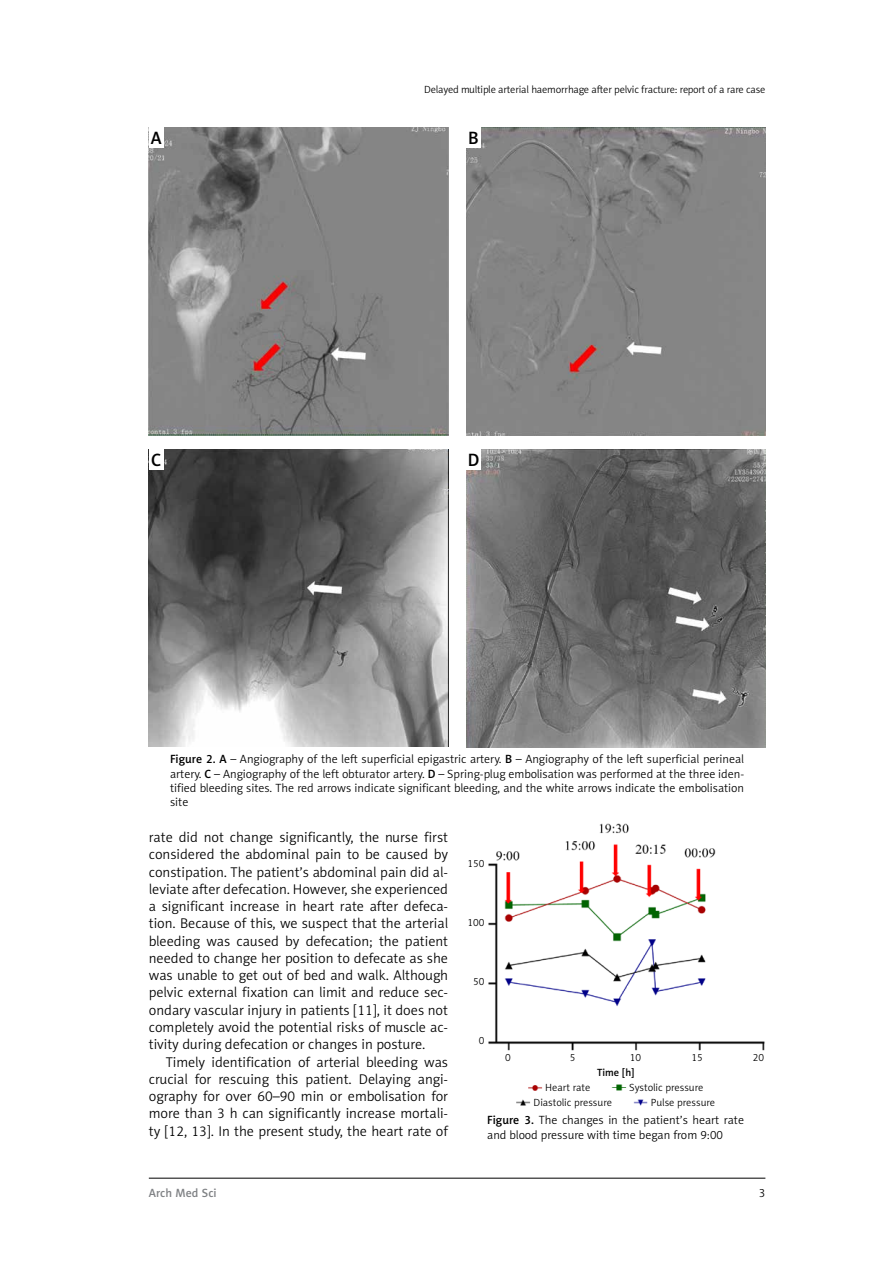
<style>
.page{position:relative;width:893px;height:1263px;background:#fff}
.page>*{position:absolute;margin:0;border:0;box-sizing:border-box;transform-origin:0 0}
.t1{font:18px "Naomi Sans EFN Medium";color:#000}
.t2{font:14.25px/17.2px "Naomi Sans EFN Light";color:#000;text-align:justify}
.t3{font:12px/14.4px "Naomi Sans EFN Light";color:#000;text-align:justify}
.t4{font:12px "Naomi Sans EFN Medium";color:#808285}
.t5{font:10.5px "Naomi Sans EFN Light";letter-spacing:-.015em;color:#000}
.t6{font:10.5px "Naomi Sans EFN Medium";color:#000}
.s1{font-family:"Naomi Sans EFN Medium"}
</style>
<div class="page">
<hr style="left:149px;top:1178px;width:616px;height:1px;background:#000">
<img style="left:149px;top:128px;width:299px;height:308px">
<img style="left:466px;top:128px;width:299px;height:308px">
<img style="left:149px;top:450px;width:299px;height:297px">
<img style="left:466px;top:450px;width:299px;height:298px">
<div style="left:149px;top:128px;width:15px;height:20px;background:#fff"></div>
<div style="left:149px;top:450px;width:15px;height:20px;background:#fff"></div>
<div style="left:466px;top:128px;width:15px;height:20px;background:#fff"></div>
<div style="left:466px;top:450px;width:15px;height:20px;background:#fff"></div>
<img style="left:488px;top:823px;width:277px;height:227px">
<img style="left:528px;top:1085px;width:15px;height:5px">
<img style="left:612px;top:1084px;width:14px;height:6px">
<img style="left:516px;top:1099px;width:15px;height:6px">
<img style="left:634px;top:1099px;width:14px;height:6px">
<div style="left:731px;top:866px;width:50px;height:90px;background:#fff"></div>
<p class="t1" style="left:151px;top:127px;width:12px">A</p>
<p class="t5" style="left:424px;top:83px;width:343px">Delayed multiple arterial haemorrhage after pelvic fracture: report of a rare case</p>
<p class="t1" style="left:468px;top:127px;width:12px">B</p>
<p class="t1" style="left:151px;top:449px;width:12px">C</p>
<p class="t1" style="left:468px;top:449px;width:13px">D</p>
<p class="t3" style="left:170px;top:752px;width:576px"><span class="s1">Figure 2. A</span> – Angiography of the left superficial epigastric artery. <span class="s1">B</span> – Angiography of the left superficial perineal artery. <span class="s1">C</span> – Angiography of the left obturator artery. <span class="s1">D</span> – Spring-plug embolisation was performed at the three iden&shy;tified bleeding sites. The red arrows indicate significant bleeding, and the white arrows indicate the embolisation site</p>
<p class="t2" style="left:149px;top:829px;width:301px">rate did not change significantly, the nurse first considered the abdominal pain to be caused by constipation. The patient’s abdominal pain did al&shy;leviate after defecation. However, she experienced a significant increase in heart rate after defeca&shy;tion. Because of this, we suspect that the arterial bleeding was caused by defecation; the patient needed to change her position to defecate as she was unable to get out of bed and walk. Although pelvic external fixation can limit and reduce sec&shy;ondary vascular injury in patients [11], it does not completely avoid the potential risks of muscle ac&shy;tivity during defecation or changes in posture.</p>
<p class="t2" style="left:149px;top:1053px;width:301px;text-indent:17px">Timely identification of arterial bleeding was crucial for rescuing this patient. Delaying angi&shy;ography for over 60–90 min or embolisation for more than 3 h can significantly increase mortali&shy;ty [12, 13]. In the present study, the heart rate of</p>
<p class="t5" style="left:505px;top:1051px;width:7px">0</p>
<p class="t5" style="left:570px;top:1051px;width:7px">5</p>
<p class="t5" style="left:630px;top:1051px;width:13px">10</p>
<p class="t5" style="left:691px;top:1051px;width:13px">15</p>
<p class="t5" style="left:753px;top:1051px;width:13px">20</p>
<p class="t5" style="left:467px;top:857px;width:19px">150</p>
<p class="t5" style="left:467px;top:916px;width:19px">100</p>
<p class="t5" style="left:473px;top:976px;width:13px">50</p>
<p class="t5" style="left:479px;top:1035px;width:7px">0</p>
<p class="t6" style="left:597px;top:1066px;width:39px">Time [h]</p>
<p class="t5" style="left:545px;top:1081px;width:47px">Heart rate</p>
<p class="t5" style="left:629px;top:1081px;width:76px">Systolic pressure</p>
<p class="t5" style="left:533px;top:1096px;width:80px">Diastolic pressure</p>
<p class="t5" style="left:651px;top:1096px;width:66px">Pulse pressure</p>
<p class="t3" style="left:487px;top:1113px;width:258px"><span class="s1">Figure 3.</span> The changes in the patient’s heart rate and blood pressure with time began from 9:00</p>
<p class="t4" style="left:149px;top:1186px;width:69px">Arch Med Sci</p>
<p class="t3" style="left:759px;top:1186px;width:8px">3</p>
</div>
